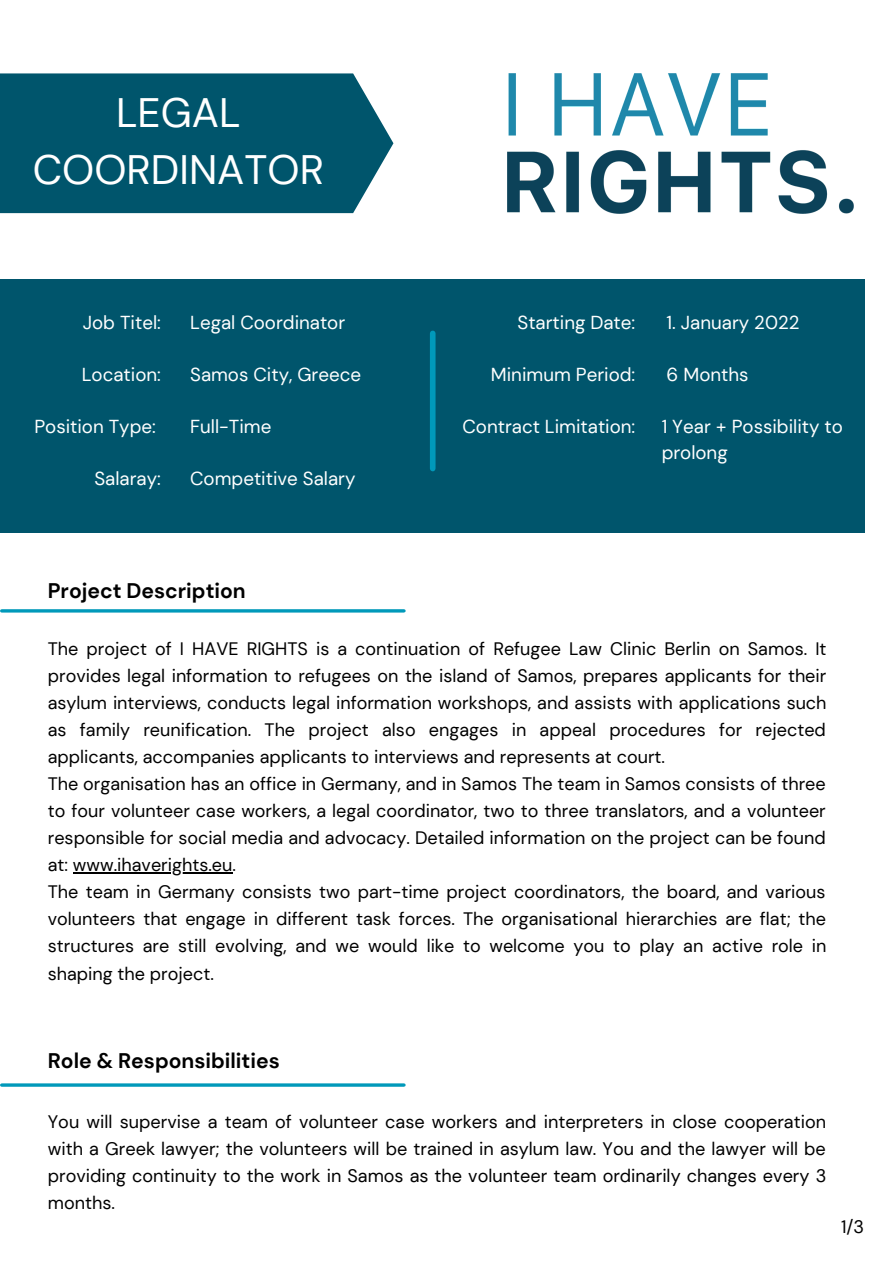
<style>
.page{position:relative;width:894px;height:1264px;background:#fff}
.page>*{position:absolute;margin:0;border:0;box-sizing:border-box;transform-origin:0 0}
.t1{font:40.95px/56.2px "DM Sans";color:#fff;text-align:center}
.t2{font:700 21.15px "DM Sans";color:#000}
.t3{font:18.75px/26px "DM Sans";color:#fff}
.t4{font:18.15px/27px "DM Sans";color:#000;text-align:justify}
.t5{font:18px/27px "DM Sans";color:#000;text-align:justify}
</style>
<div class="page">
<img style="left:507px;top:74px;width:345px;height:139px">
<div style="left:0;top:73px;width:393px;height:140px;background:#00556c"></div>
<div style="left:0;top:280px;width:864px;height:253px;background:#00556c"></div>
<hr style="left:73px;top:872px;width:159px;height:1px;background:#000">
<div style="left:430px;top:333px;width:5px;height:135px;background:#0099ba"></div>
<hr style="left:2px;top:609px;width:402px;height:3px;background:#0099ba">
<hr style="left:2px;top:1083px;width:402px;height:3px;background:#0099ba">
<p class="t1" style="left:33px;top:85px;width:293px">LEGAL<br>COORDINATOR</p>
<p class="t3" style="left:83px;top:310px;width:80px">Job Titel:</p>
<p class="t3" style="left:82px;top:361px;width:81px">Location:</p>
<p class="t3" style="left:34px;top:413px;width:123px">Position Type:</p>
<p class="t3" style="left:94px;top:465px;width:68px">Salaray:</p>
<p class="t3" style="left:190px;top:310px;width:156px">Legal Coordinator</p>
<p class="t3" style="left:190px;top:361px;width:172px">Samos City, Greece</p>
<p class="t3" style="left:190px;top:413px;width:83px">Full-Time</p>
<p class="t3" style="left:190px;top:465px;width:167px">Competitive Salary</p>
<p class="t3" style="left:517px;top:310px;width:119px">Starting Date:</p>
<p class="t3" style="left:491px;top:361px;width:146px">Minimum Period:</p>
<p class="t3" style="left:462px;top:413px;width:174px">Contract Limitation:</p>
<p class="t3" style="left:666px;top:310px;width:134px">1. January 2022</p>
<p class="t3" style="left:666px;top:361px;width:83px">6 Months</p>
<p class="t3" style="left:661px;top:413px;width:183px">1 Year + Possibility to prolong</p>
<p class="t2" style="left:48px;top:576px;width:199px">Project Description</p>
<p class="t5" style="left:48px;top:635px;width:780px">The project of I HAVE RIGHTS is a continuation of Refugee Law Clinic Berlin on Samos. It provides legal information to refugees on the island of Samos, prepares applicants for their asylum interviews, conducts legal information workshops, and assists with applications such as family reunification. The project also engages in appeal procedures for rejected applicants, accompanies applicants to interviews and represents at court.</p>
<p class="t5" style="left:48px;top:770px;width:779px">The organisation has an office in Germany, and in Samos The team in Samos consists of three to four volunteer case workers, a legal coordinator, two to three translators, and a volunteer responsible for social media and advocacy. Detailed information on the project can be found at: www.ihaverights.eu.</p>
<p class="t5" style="left:48px;top:878px;width:780px">The team in Germany consists two part-time project coordinators, the board, and various volunteers that engage in different task forces. The organisational hierarchies are flat; the structures are still evolving, and we would like to welcome you to play an active role in shaping the project.</p>
<p class="t2" style="left:48px;top:1047px;width:233px">Role &amp; Responsibilities</p>
<p class="t4" style="left:48px;top:1108px;width:779px">You will supervise a team of volunteer case workers and interpreters in close cooperation with a Greek lawyer; the volunteers will be trained in asylum law. You and the lawyer will be providing continuity to the work in Samos as the volunteer team ordinarily changes every 3 months.</p>
<p class="t5" style="left:840px;top:1213px;width:25px">1/3</p>
</div>
